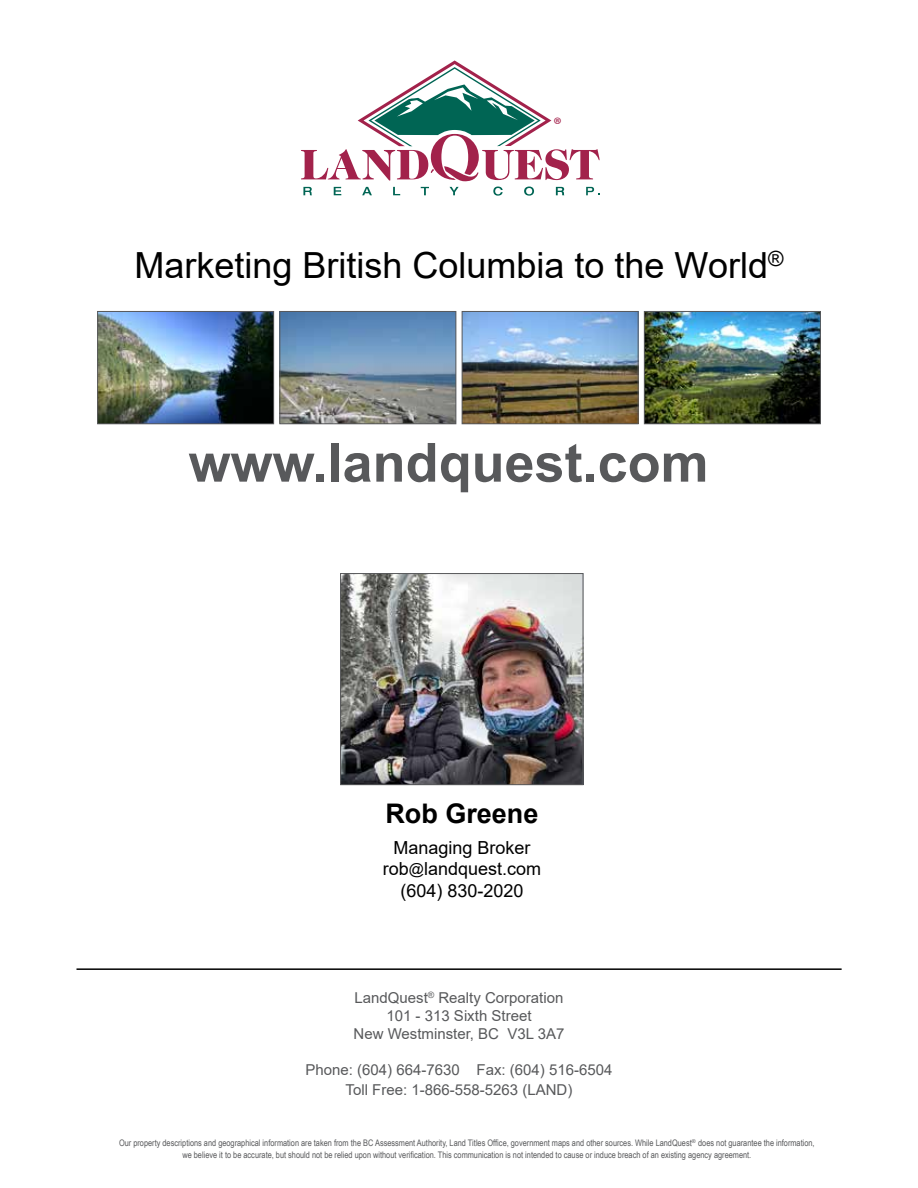
<style>
.page{position:relative;width:918px;height:1188px;background:#fff}
.page>*{position:absolute;margin:0;border:0;box-sizing:border-box;transform-origin:0 0}
.t1{font:700 54px "Arial";color:#58595b}
.t2{font:36px "Arial";color:#000}
.t3{font:700 27px "Arial";color:#000}
.t4{font:19.65px "Myriad Pro";color:#a3214b}
.t5{font:18px/21.6px "Arial";color:#000;text-align:center}
.t6{font:15px/18px "Arial";color:#58595b;text-align:center}
.t7{font:9px/12px "Arial Narrow";color:#58595b;text-align:center}
.s1{font-size:15px}
</style>
<div class="page">
<hr style="left:76px;top:968px;width:766px;height:2px;background:#000">
<img style="left:646px;top:313px;width:173px;height:109px">
<div style="left:644px;top:311px;width:177px;height:113px;border:1px solid #58595b"></div>
<img style="left:464px;top:313px;width:173px;height:109px">
<div style="left:462px;top:311px;width:177px;height:113px;border:1px solid #58595b"></div>
<img style="left:281px;top:313px;width:173px;height:109px">
<div style="left:279px;top:311px;width:177px;height:113px;border:1px solid #58595b"></div>
<img style="left:99px;top:313px;width:173px;height:109px">
<div style="left:97px;top:311px;width:177px;height:113px;border:1px solid #58595b"></div>
<svg style="left:301px;top:60px;width:299px;height:136px"></svg>
<img style="left:342px;top:575px;width:239px;height:208px">
<div style="left:340px;top:573px;width:243px;height:212px;border:1px solid #58595b"></div>
<h3 class="t4" style="left:554px;top:112px;width:10px">®</h3>
<h2 class="t2" style="left:134px;top:241px;width:651px">Marketing British Columbia to the World<sup>®</sup></h2>
<h1 class="t1" style="left:189px;top:425px;width:522px">www.landquest.com</h1>
<h3 class="t3" style="left:385px;top:794px;width:155px">Rob Greene</h3>
<h3 class="t5" style="left:383px;top:836px;width:160px">Managing Broker rob<span class="s1">@</span>landquest.com (604) 830-2020</h3>
<h3 class="t6" style="left:354px;top:989px;width:212px">LandQuest<sup>®</sup> Realty Corporation<br>101 - 313 Sixth Street<br>New Westminster, BC V3L 3A7</h3>
<h3 class="t6" style="left:306px;top:1060px;width:308px;line-height:19.8px">Phone: (604) 664-7630 Fax: (604) 516-6504<br>Toll Free: 1-866-558-5263 (LAND)</h3>
<p class="t7" style="left:119px;top:1137px;width:697px">Our property descriptions and geographical information are taken from the BC Assessment Authority, Land Titles Office, government maps and other sources. While LandQuest<sup>®</sup> does not guarantee the information, we believe it to be accurate, but should not be relied upon without verification. This communication is not intended to cause or induce breach of an existing agency agreement.</p>
</div>
